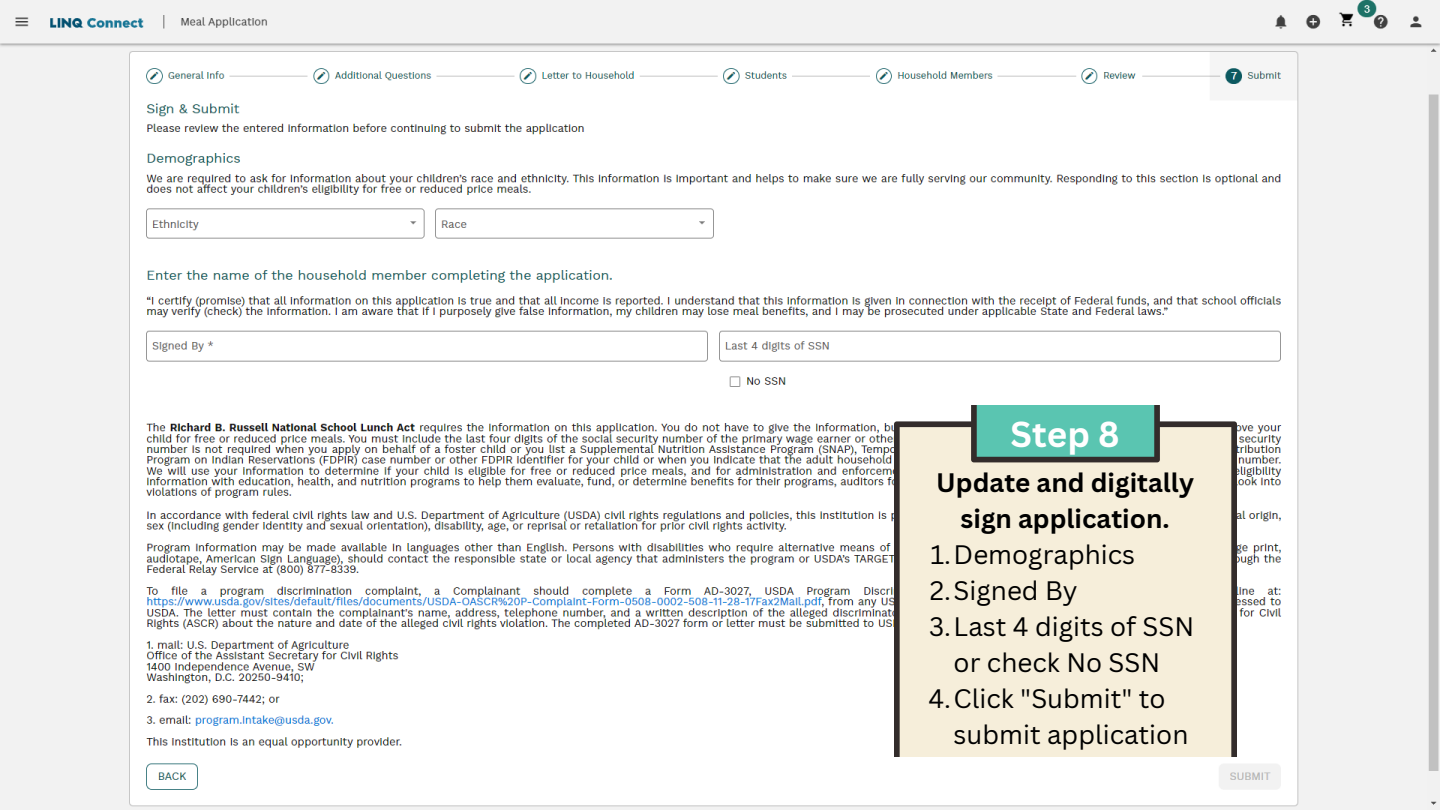
<style>
.page{position:relative;width:1440px;height:810px;background:#fff}
.page>*{position:absolute;margin:0;border:0;box-sizing:border-box;transform-origin:0 0}
.t1{font:700 35.1px "Canva Sans";color:#fff}
.t2{font:26px/36px "Canva Sans";color:#000;text-align:center}
.t3{font:700 26px/36px "Canva Sans";color:#000;text-align:center}
</style>
<div class="page">
<img style="left:0;top:0;width:1440px;height:810px">
<img style="left:894px;top:405px;width:342px;height:352px">
<p class="t1" style="left:1011px;top:409px;width:111px">Step 8</p>
<p class="t3" style="left:936px;top:464px;width:259px">Update and digitally sign application.</p>
<p class="t2" style="left:930px;top:536px;width:206px">1.Demographics</p>
<p class="t2" style="left:930px;top:572px;width:149px">2.Signed By</p>
<p class="t2" style="left:929px;top:608px;width:267px">3.Last 4 digits of SSN or check No SSN</p>
<p class="t2" style="left:954px;top:680px;width:236px;text-align:left;text-indent:-25px">4.Click "Submit" to submit application</p>
</div>
